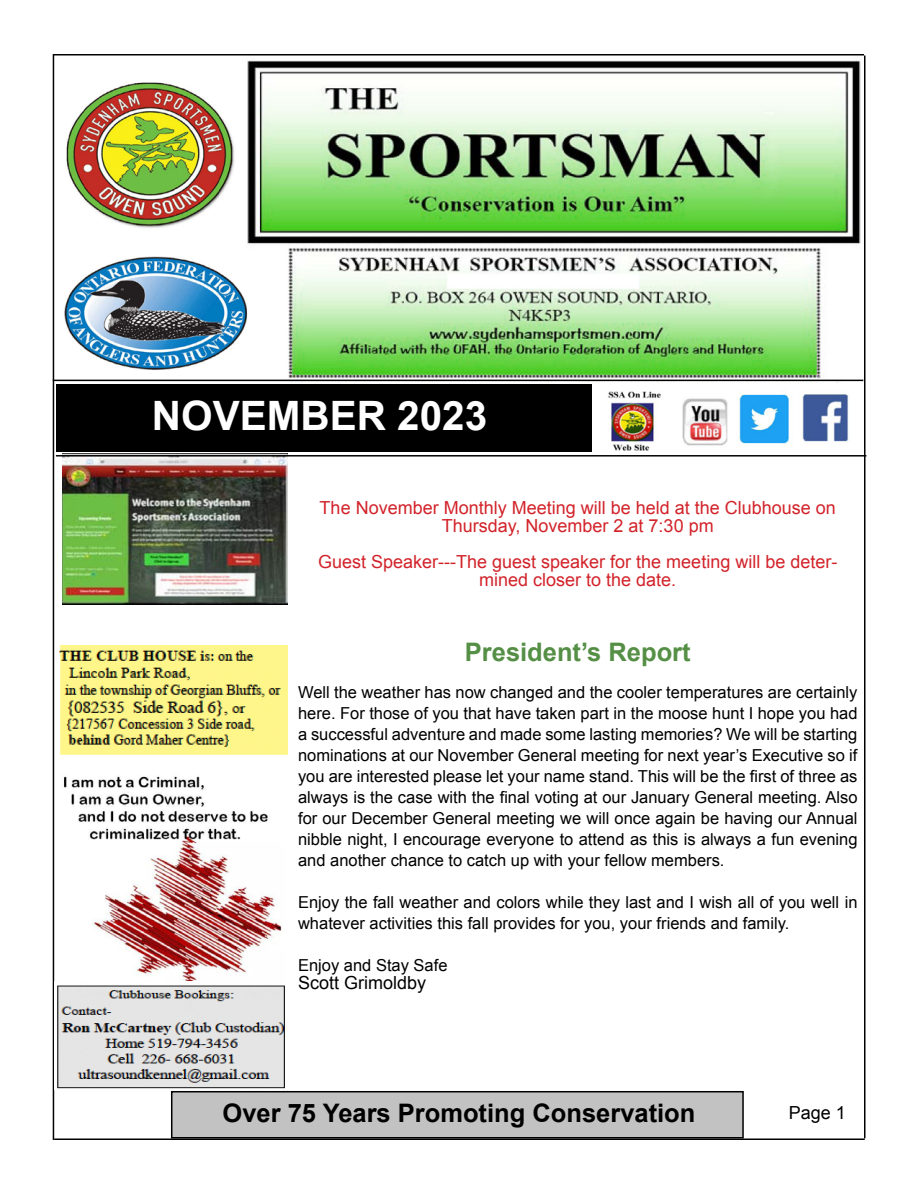
<style>
.page{position:relative;width:918px;height:1188px;background:#fff}
.page>*{position:absolute;margin:0;border:0;box-sizing:border-box;transform-origin:0 0}
.t1{font:700 40.5px "Arial";color:#fff}
.t2{font:700 25.5px "Arial";color:#000}
.t3{font:700 25.5px "Arial";color:#558f45}
.t4{font:18px/18px "Arial";color:#d2232a;text-align:center}
.t5{font:18px "Arial";color:#000}
.t6{font:16.5px/21px "Arial";color:#000;text-align:justify}
</style>
<div class="page">
<div style="left:56px;top:384px;width:536px;height:68px;background:#000"></div>
<div style="left:171px;top:1091px;width:573px;height:47px;background:#c2c2c2;border:2px solid #000"></div>
<img style="left:54px;top:56px;width:810px;height:326px">
<img style="left:682px;top:393px;width:167px;height:53px">
<img style="left:608px;top:391px;width:53px;height:60px">
<img style="left:59px;top:646px;width:229px;height:109px">
<img style="left:63px;top:454px;width:225px;height:151px">
<hr style="left:53px;top:54px;width:1px;height:1086px;background:#000">
<hr style="left:864px;top:56px;width:2px;height:1082px;background:#000">
<hr style="left:53px;top:54px;width:811px;height:2px;background:#000">
<hr style="left:54px;top:1138px;width:811px;height:2px;background:#000">
<hr style="left:53px;top:380px;width:810px;height:1px;background:#000">
<hr style="left:56px;top:455px;width:810px;height:2px;background:#000">
<img style="left:64px;top:776px;width:218px;height:205px">
<img style="left:57px;top:985px;width:228px;height:104px">
<h1 class="t1" style="left:152px;top:389px;width:337px">NOVEMBER 2023</h1>
<p class="t4" style="left:320px;top:498px;width:518px">The November Monthly Meeting will be held at the Clubhouse on<br>Thursday, November 2 at 7:30 pm</p>
<p class="t4" style="left:318px;top:552px;width:521px">Guest Speaker---The guest speaker for the meeting will be deter&shy;mined closer to the date.</p>
<h2 class="t3" style="left:465px;top:635px;width:227px">President’s Report</h2>
<p class="t6" style="left:298px;top:682px;width:561px">Well the weather has now changed and the cooler temperatures are certainly here. For those of you that have taken part in the moose hunt I hope you had a successful adventure and made some lasting memories? We will be starting nominations at our November General meeting for next year’s Executive so if you are interested please let your name stand. This will be the first of three as always is the case with the final voting at our January General meeting. Also for our December General meeting we will once again be having our Annual nibble night, I encourage everyone to attend as this is always a fun evening and another chance to catch up with your fellow members.</p>
<p class="t6" style="left:298px;top:892px;width:561px">Enjoy the fall weather and colors while they last and I wish all of you well in whatever activities this fall provides for you, your friends and family.</p>
<p class="t6" style="left:298px;top:955px;width:151px">Enjoy and Stay Safe</p>
<p class="t5" style="left:298px;top:971px;width:130px">Scott Grimoldby</p>
<h2 class="t2" style="left:223px;top:1097px;width:474px">Over 75 Years Promoting Conservation</h2>
<p class="t5" style="left:789px;top:1101px;width:59px">Page 1</p>
</div>
